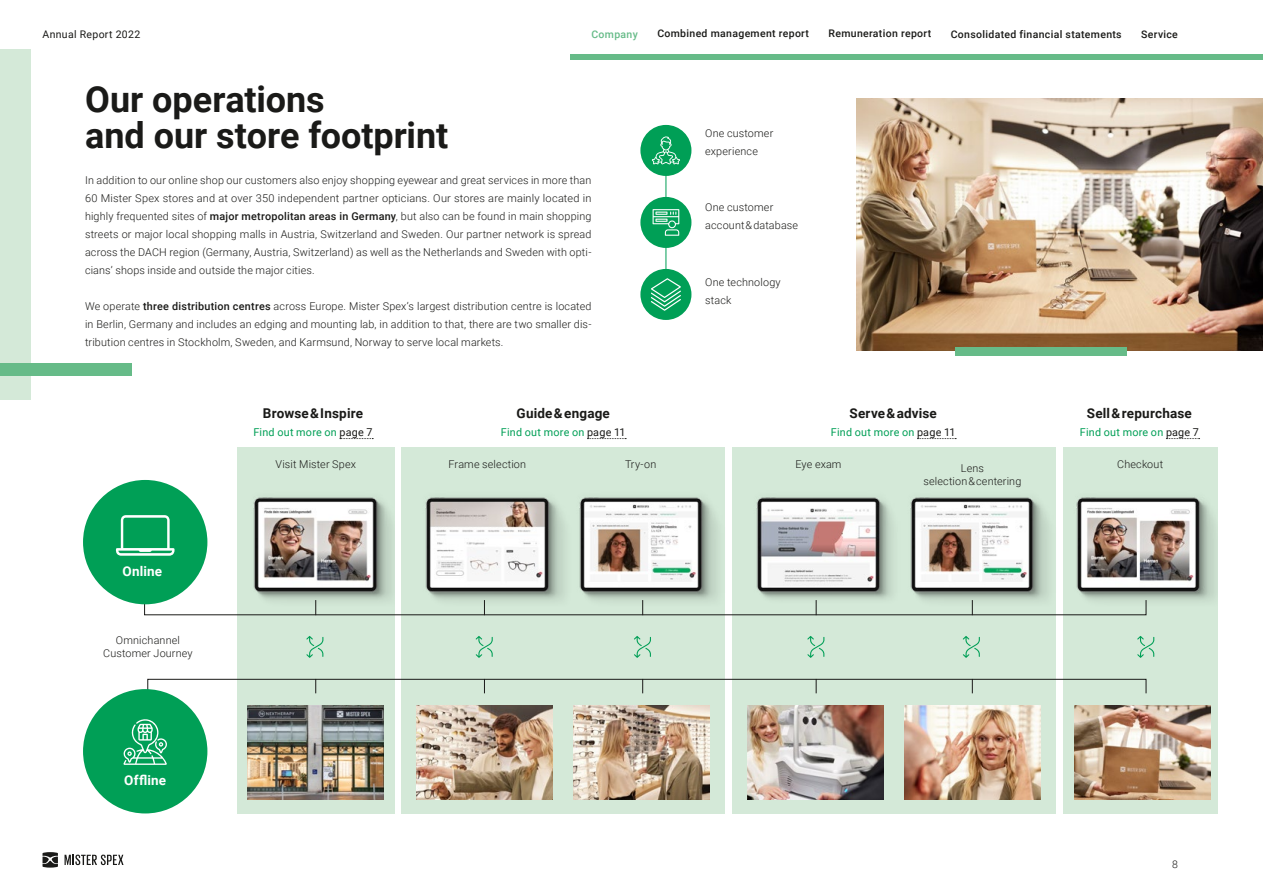
<style>
.page{position:relative;width:1263px;height:893px;background:#fff}
.page>*{position:absolute;margin:0;border:0;box-sizing:border-box;transform-origin:0 0}
.t1{font:700 36px/36px "Roboto";color:#1a1a18}
.t2{font:700 13.5px "Roboto";letter-spacing:.015em;color:#1a1a18}
.t3{font:700 13.5px "Roboto";letter-spacing:.015em;color:#fff}
.t4{font:300 10.8px/18px "Roboto";letter-spacing:.015em;color:#1a1a18}
.t5{font:10.8px "Roboto";letter-spacing:.02em;color:#009f56}
.t6{font:500 10.5px "Roboto";letter-spacing:.03em;color:#1a1a18}
.t7{font:10.5px "Roboto";letter-spacing:.03em;color:#1a1a18}
.t8{font:500 10.5px "Roboto";letter-spacing:.03em;color:#6b8}
.t9{font:300 10.5px "Roboto";color:#1a1a18}
.s1{font-weight:500}
.s2{color:#1a1a18}
</style>
<div class="page">
<div style="left:0;top:49px;width:30px;height:351px;background:#d4e9d8"></div>
<div style="left:237px;top:447px;width:157px;height:367px;background:#d4e9d8"></div>
<div style="left:1063px;top:447px;width:154px;height:367px;background:#d4e9d8"></div>
<div style="left:401px;top:447px;width:324px;height:367px;background:#d4e9d8"></div>
<div style="left:732px;top:447px;width:324px;height:367px;background:#d4e9d8"></div>
<img style="left:247px;top:705px;width:136px;height:95px">
<img style="left:905px;top:705px;width:136px;height:95px">
<img style="left:1074px;top:705px;width:136px;height:95px">
<img style="left:748px;top:705px;width:136px;height:95px">
<img style="left:574px;top:705px;width:136px;height:95px">
<img style="left:417px;top:705px;width:136px;height:95px">
<img style="left:1076px;top:497px;width:140px;height:111px">
<img style="left:425px;top:497px;width:140px;height:98px">
<img style="left:756px;top:497px;width:137px;height:98px">
<img style="left:579px;top:497px;width:139px;height:98px">
<img style="left:910px;top:497px;width:139px;height:98px">
<img style="left:856px;top:99px;width:407px;height:252px">
<svg style="left:144px;top:595px;width:1002px;height:20px"></svg>
<svg style="left:147px;top:679px;width:999px;height:20px"></svg>
<img style="left:245px;top:497px;width:149px;height:111px">
<hr style="left:665px;top:145px;width:1px;height:132px;background:#009f56">
<div style="left:640px;top:269px;width:51px;height:51px;background:#009f56;border-radius:50%"></div>
<svg style="left:651px;top:278px;width:30px;height:33px"></svg>
<div style="left:640px;top:197px;width:51px;height:51px;background:#009f56;border-radius:50%"></div>
<svg style="left:653px;top:209px;width:26px;height:27px"></svg>
<div style="left:640px;top:125px;width:51px;height:51px;background:#009f56;border-radius:50%"></div>
<svg style="left:652px;top:136px;width:28px;height:28px"></svg>
<svg style="left:340px;top:438px;width:33px;height:1px"></svg>
<svg style="left:587px;top:438px;width:39px;height:1px"></svg>
<svg style="left:917px;top:438px;width:39px;height:1px"></svg>
<svg style="left:1166px;top:438px;width:33px;height:1px"></svg>
<div style="left:83px;top:480px;width:124px;height:124px;background:#009f56;border-radius:50%"></div>
<svg style="left:116px;top:515px;width:59px;height:41px"></svg>
<div style="left:83px;top:689px;width:124px;height:124px;background:#009f56;border-radius:50%"></div>
<svg style="left:123px;top:719px;width:44px;height:46px"></svg>
<svg style="left:306px;top:636px;width:17px;height:22px"></svg>
<svg style="left:476px;top:636px;width:17px;height:22px"></svg>
<svg style="left:634px;top:636px;width:17px;height:22px"></svg>
<svg style="left:807px;top:636px;width:17px;height:22px"></svg>
<svg style="left:963px;top:636px;width:17px;height:22px"></svg>
<svg style="left:1137px;top:636px;width:17px;height:22px"></svg>
<div style="left:955px;top:347px;width:171px;height:9px;background:#6b8"></div>
<div style="left:0;top:364px;width:132px;height:12px;background:#6b8"></div>
<svg style="left:65px;top:855px;width:59px;height:10px"></svg>
<svg style="left:43px;top:852px;width:15px;height:16px"></svg>
<div style="left:570px;top:54px;width:693px;height:6px;background:#6b8"></div>
<p class="t7" style="left:43px;top:27px;width:99px">Annual Report 2022</p>
<p class="t8" style="left:591px;top:27px;width:48px">Company</p>
<p class="t6" style="left:657px;top:26px;width:153px">Combined management report</p>
<p class="t6" style="left:828px;top:26px;width:104px">Remuneration report</p>
<p class="t6" style="left:951px;top:27px;width:172px">Consolidated financial statements</p>
<p class="t6" style="left:1141px;top:27px;width:38px">Service</p>
<h1 class="t1" style="left:85px;top:79px;width:365px">Our operations<br>and our store footprint</h1>
<p class="t4" style="left:85px;top:170px;width:508px;text-align:justify">In addition to our online shop our customers also enjoy shopping eyewear and great services in more than 60 Mister Spex stores and at over 350 independent partner opticians. Our stores are mainly located in highly frequented sites of <span class="s1">major metropolitan areas in Germany</span>, but also can be found in main shopping streets or major local shopping malls in Austria, Switzerland and Sweden. Our partner network is spread across the DACH region (Germany, Austria, Switzerland) as well as the Netherlands and Sweden with opti&shy;cians’ shops inside and outside the major cities.</p>
<p class="t4" style="left:85px;top:296px;width:508px;text-align:justify">We operate <span class="s1">three distribution centres</span> across Europe. Mister Spex’s largest distribution centre is located in Berlin, Germany and includes an edging and mounting lab, in addition to that, there are two smaller dis&shy;tribution centres in Stockholm, Sweden, and Karmsund, Norway to serve local markets.</p>
<p class="t2" style="left:263px;top:403px;width:102px">Browse &amp; Inspire</p>
<p class="t5" style="left:253px;top:424px;width:121px">Find out more on <span class="s2">page 7</span></p>
<p class="t2" style="left:517px;top:403px;width:95px">Guide &amp; engage</p>
<p class="t5" style="left:501px;top:424px;width:126px">Find out more on <span class="s2">page 11</span></p>
<p class="t4" style="left:705px;top:124px;width:70px">One customer experience</p>
<p class="t4" style="left:705px;top:198px;width:94px">One customer account &amp; database</p>
<p class="t4" style="left:705px;top:272px;width:77px">One technology stack</p>
<p class="t2" style="left:850px;top:403px;width:89px">Serve &amp; advise</p>
<p class="t5" style="left:831px;top:424px;width:126px">Find out more on <span class="s2">page 11</span></p>
<p class="t2" style="left:1087px;top:403px;width:106px">Sell &amp; repurchase</p>
<p class="t5" style="left:1080px;top:424px;width:121px">Find out more on <span class="s2">page 7</span></p>
<p class="t3" style="left:122px;top:561px;width:41px">Online</p>
<p class="t4" style="left:103px;top:633px;width:91px;line-height:13.5px;text-align:center">Omnichannel<br>Customer Journey</p>
<p class="t3" style="left:124px;top:771px;width:44px">Offline</p>
<p class="t4" style="left:275px;top:455px;width:82px">Visit Mister Spex</p>
<p class="t4" style="left:448px;top:455px;width:79px">Frame selection</p>
<p class="t4" style="left:625px;top:455px;width:33px">Try-on</p>
<p class="t4" style="left:795px;top:455px;width:48px">Eye exam</p>
<p class="t4" style="left:1117px;top:455px;width:47px">Checkout</p>
<p class="t4" style="left:923px;top:461px;width:99px;line-height:13.5px;text-align:center">Lens<br>selection &amp; centering</p>
<p class="t9" style="left:1172px;top:856px;width:7px">8</p>
</div>
